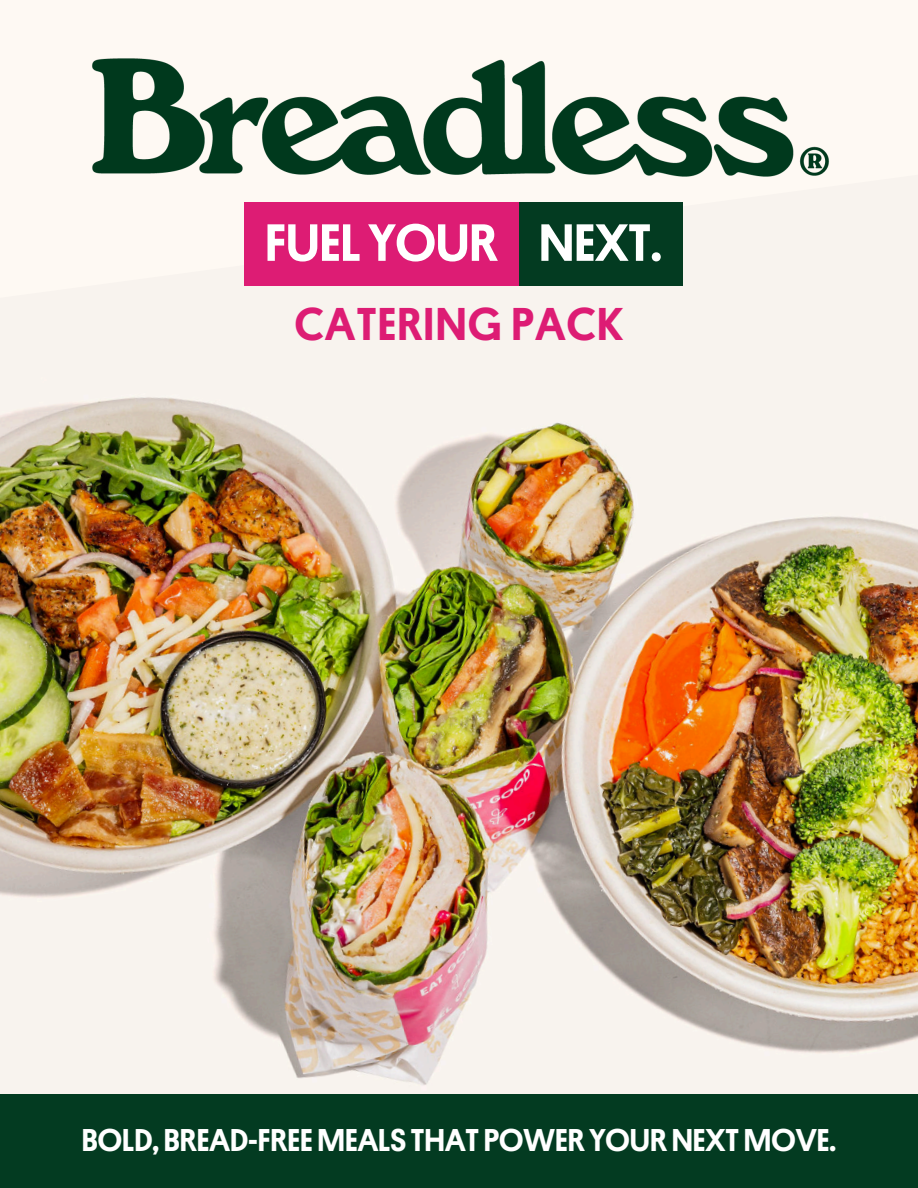
<style>
.page{position:relative;width:918px;height:1188px;background:#fef9f3}
.page>*{position:absolute;margin:0;border:0;box-sizing:border-box;transform-origin:0 0}
.t1{font:500 52.8px "Platform";color:#fff}
.t2{font:500 46.35px "Platform";letter-spacing:.03em;color:#dd1c74}
.t3{font:500 31.8px "Platform";color:#fff}
</style>
<div class="page">
<img style="left:0;top:397px;width:918px;height:689px">
<img style="left:92px;top:58px;width:737px;height:119px">
<div style="left:0;top:1094px;width:918px;height:94px;background:#033b21"></div>
<div style="left:518px;top:202px;width:165px;height:84px;background:#033b21"></div>
<div style="left:244px;top:202px;width:274px;height:84px;background:#dd1c74"></div>
<h1 class="t1" style="left:265px;top:212px;width:234px">FUEL YOUR</h1>
<h1 class="t1" style="left:539px;top:212px;width:124px">NEXT.</h1>
<p class="t2" style="left:295px;top:298px;width:330px">CATERING PACK</p>
<p class="t3" style="left:82px;top:1121px;width:755px">BOLD, BREAD-FREE MEALS THAT POWER YOUR NEXT MOVE.</p>
</div>
